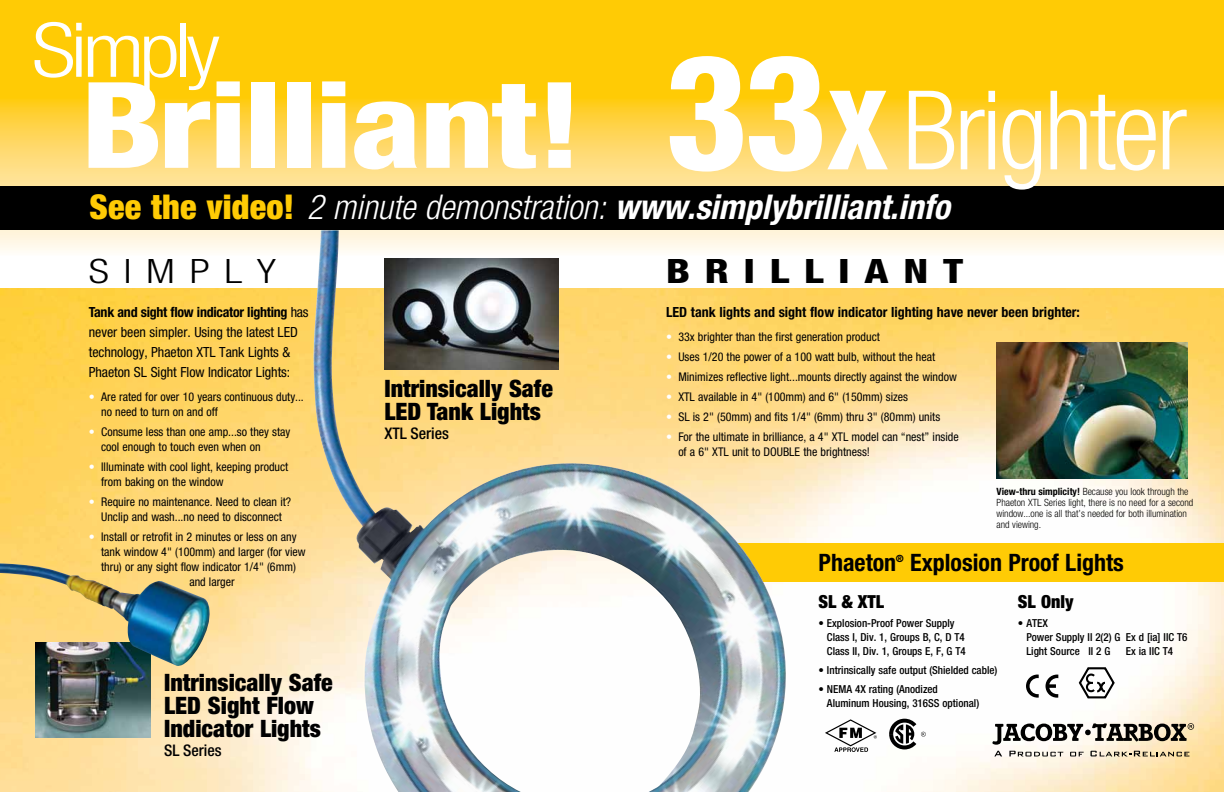
<style>
.page{position:relative;width:1224px;height:792px;background:#fff}
.page>*{position:absolute;margin:0;border:0;box-sizing:border-box;transform-origin:0 0}
.t1{font:800 condensed 160px "Helvetica Neue";color:#fff}
.t2{font:800 condensed 119.7px "Helvetica Neue";letter-spacing:-.015em;color:#fff;scale:1.2 1}
.t3{font:300 condensed 110px "Helvetica Neue";letter-spacing:-.03em;color:#fff}
.t4{font:300 condensed 75.6px "Helvetica Neue";letter-spacing:-.055em;color:#fff;scale:1.2 1}
.t5{font:italic 700 condensed 34.2px "Helvetica Neue";color:#fff}
.t6{font:800 condensed 33.6px "Helvetica Neue";letter-spacing:.35em;color:#000;scale:1.25 1}
.t7{font:300 condensed 33.6px "Helvetica Neue";letter-spacing:.35em;color:#000;scale:1.25 1}
.t8{font:900 condensed 24px/23px "Helvetica Neue";color:#000}
.t9{font:700 condensed 24px "Helvetica Neue";color:#000}
.t10{font:900 condensed 18px "Helvetica Neue";color:#000}
.t11{font:500 condensed 16px "Helvetica Neue";color:#000}
.t12{font:condensed 14px/20px "Helvetica Neue";letter-spacing:-.005em;color:#000}
.t13{font:700 condensed 14px "Helvetica Neue";color:#000}
.t14{font:condensed 12px/15px "Helvetica Neue";color:#000}
.t15{font:500 condensed 11px/14px "Helvetica Neue";color:#000}
.t16{font:300 condensed 10px/11px "Helvetica Neue";color:#000}
.t17{font:700 condensed 10px "Helvetica Neue";color:#000}
.s1{font-size:110px}
.s2{font-weight:900;font-style:normal;color:#ffcb05}
.s3{font-weight:300}
.s4{font-weight:700}
.s5{color:#fff}
</style>
<div class="page">
<div style="left:0;top:0;width:1224px;height:121px;background:#ffcb05"></div>
<img style="left:0;top:288px;width:1224px;height:504px">
<svg style="left:0;top:100px;width:1224px;height:151px;background:#ffdb71"></svg>
<svg style="left:825px;top:719px;width:52px;height:33px"></svg>
<div style="left:720px;top:543px;width:504px;height:39px;background:#ffcb05"></div>
<img style="left:313px;top:230px;width:484px;height:562px">
<img style="left:997px;top:342px;width:191px;height:137px">
<div style="left:0;top:186px;width:1224px;height:44px;background:#000"></div>
<img style="left:384px;top:258px;width:175px;height:111px">
<svg style="left:889px;top:719px;width:37px;height:30px"></svg>
<svg style="left:992px;top:723px;width:202px;height:22px"></svg>
<svg style="left:994px;top:751px;width:8px;height:5px"></svg>
<svg style="left:1009px;top:751px;width:54px;height:5px"></svg>
<svg style="left:1070px;top:752px;width:14px;height:4px"></svg>
<svg style="left:1090px;top:751px;width:99px;height:5px"></svg>
<img style="left:35px;top:666px;width:116px;height:72px">
<svg style="left:1079px;top:667px;width:36px;height:31px"></svg>
<svg style="left:1046px;top:675px;width:12px;height:23px"></svg>
<svg style="left:1026px;top:675px;width:13px;height:23px"></svg>
<img style="left:0;top:563px;width:210px;height:103px">
<h3 class="t4" style="left:32px;top:7px;width:158px">Simply</h3>
<h2 class="t2" style="left:81px;top:51px;width:420px">Brilliant!</h2>
<h1 class="t1" style="left:665px;top:13px;width:225px">33<span class="s1">X</span></h1>
<h3 class="t3" style="left:903px;top:67px;width:286px">Brighter</h3>
<h3 class="t5" style="left:90px;top:186px;width:862px"><span class="s2">See the video!</span> <span class="s3">2 minute demonstration:</span> www.simplybrilliant.info</h3>
<h3 class="t7" style="left:89px;top:252px;width:151px">SIMPLY</h3>
<p class="t12" style="left:89px;top:302px;width:221px"><span class="s4">Tank and sight flow indicator lighting</span> has never been simpler. Using the latest LED technology, Phaeton XTL Tank Lights &amp; Phaeton SL Sight Flow Indicator Lights:</p>
<p class="t14" style="left:101px;top:390px;width:204px;text-indent:-12px"><span class="s5">•</span> Are rated for over 10 years continuous duty... no need to turn on and off</p>
<p class="t14" style="left:101px;top:424px;width:191px;text-indent:-12px"><span class="s5">•</span> Consume less than one amp...so they stay cool enough to touch even when on</p>
<p class="t14" style="left:101px;top:459px;width:189px;text-indent:-12px"><span class="s5">•</span> Illuminate with cool light, keeping product from baking on the window</p>
<p class="t14" style="left:89px;top:494px;width:204px;text-align:center"><span class="s5">•</span> Require no maintenance. Need to clean it?<br>Unclip and wash...no need to disconnect</p>
<p class="t14" style="left:89px;top:529px;width:209px"><span class="s5">•</span> Install or retrofit in 2 minutes or less on any</p>
<p class="t14" style="left:101px;top:544px;width:206px">tank window 4" (100mm) and larger (for view</p>
<p class="t14" style="left:101px;top:559px;width:196px">thru) or any sight flow indicator 1/4" (6mm)</p>
<p class="t14" style="left:189px;top:574px;width:47px">and larger</p>
<h3 class="t8" style="left:164px;top:671px;width:170px">Intrinsically Safe<br>LED Sight Flow<br>Indicator Lights</h3>
<h3 class="t11" style="left:164px;top:741px;width:59px">SL Series</h3>
<h3 class="t8" style="left:384px;top:376px;width:170px">Intrinsically Safe<br>LED Tank Lights</h3>
<h3 class="t11" style="left:384px;top:424px;width:66px">XTL Series</h3>
<h3 class="t6" style="left:666px;top:250px;width:239px">BRILLIANT</h3>
<p class="t13" style="left:666px;top:304px;width:415px">LED tank lights and sight flow indicator lighting have never been brighter:</p>
<p class="t14" style="left:666px;top:329px;width:215px"><span class="s5">•</span> 33x brighter than the first generation product</p>
<p class="t14" style="left:666px;top:349px;width:271px"><span class="s5">•</span> Uses 1/20 the power of a 100 watt bulb, without the heat</p>
<p class="t14" style="left:666px;top:369px;width:292px"><span class="s5">•</span> Minimizes reflective light...mounts directly against the window</p>
<p class="t14" style="left:666px;top:389px;width:244px"><span class="s5">•</span> XTL available in 4" (100mm) and 6" (150mm) sizes</p>
<p class="t14" style="left:666px;top:409px;width:276px"><span class="s5">•</span> SL is 2" (50mm) and fits 1/4" (6mm) thru 3" (80mm) units</p>
<p class="t14" style="left:678px;top:429px;width:282px;text-indent:-12px"><span class="s5">•</span> For the ultimate in brilliance, a 4" XTL model can “nest” inside of a 6" XTL unit to DOUBLE the brightness!</p>
<p class="t16" style="left:997px;top:486px;width:198px"><span class="s4">View-thru simplicity!</span> Because you look through the Phaeton XTL Series light, there is no need for a second window...one is all that’s needed for both illumination and viewing.</p>
<h3 class="t9" style="left:819px;top:548px;width:79px">Phaeton</h3>
<p class="t17" style="left:896px;top:552px;width:9px">®</p>
<h3 class="t9" style="left:910px;top:548px;width:215px">Explosion Proof Lights</h3>
<h3 class="t10" style="left:819px;top:590px;width:67px">SL &amp; XTL</h3>
<p class="t15" style="left:827px;top:616px;width:140px;text-indent:-8px">• Explosion-Proof Power Supply<br>Class I, Div. 1, Groups B, C, D T4<br>Class II, Div. 1, Groups E, F, G T4</p>
<p class="t15" style="left:819px;top:663px;width:180px">• Intrinsically safe output (Shielded cable)</p>
<p class="t15" style="left:827px;top:682px;width:154px;text-indent:-8px">• NEMA 4X rating (Anodized<br>Aluminum Housing, 316SS optional)</p>
<h3 class="t10" style="left:1018px;top:590px;width:57px">SL Only</h3>
<p class="t15" style="left:1026px;top:615px;width:163px;text-indent:-8px">• ATEX<br>Power Supply II 2(2) G Ex d [ia] IIC T6<br>Light Source II 2 G</p>
<p class="t15" style="left:1126px;top:643px;width:49px">Ex ia IIC T4</p>
</div>
